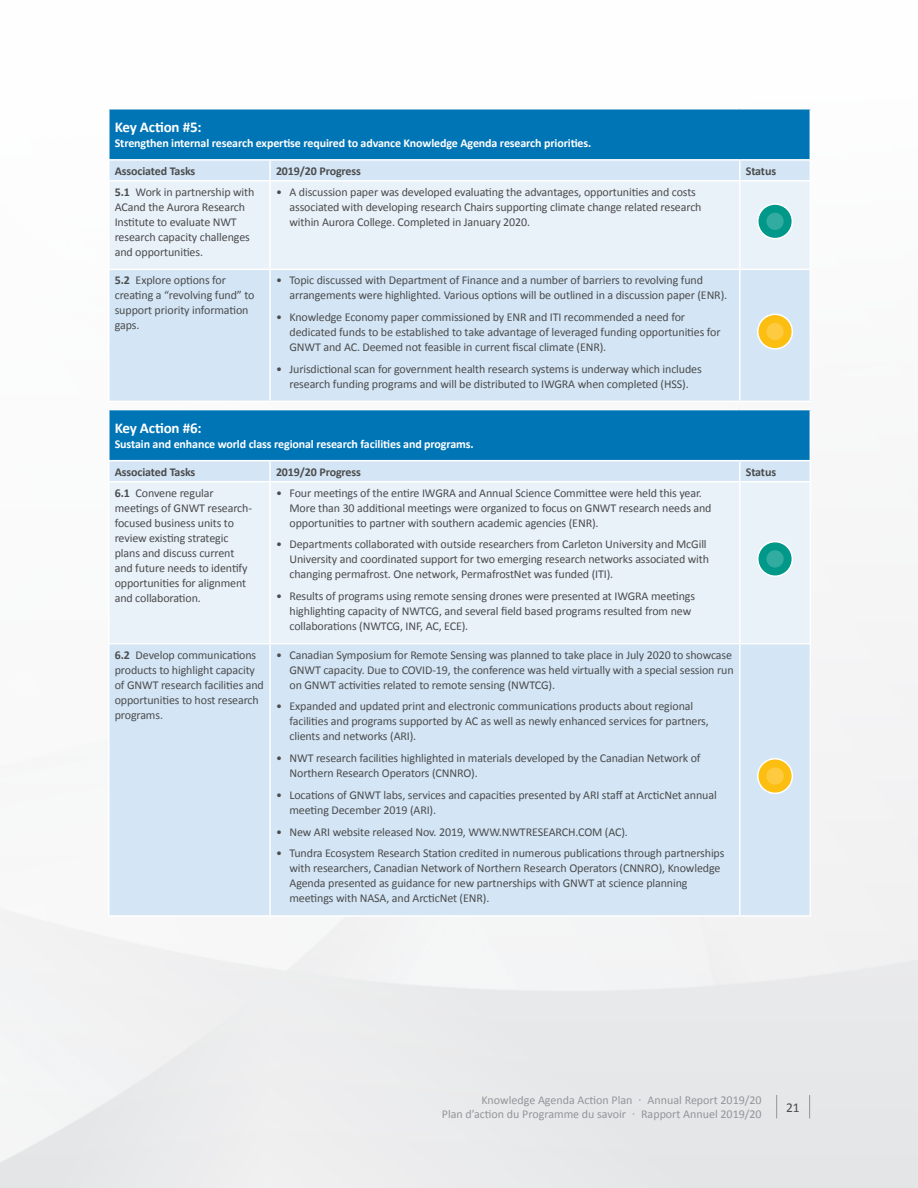
<style>
.page{position:relative;width:918px;height:1188px;background:#fff}
.page>*{position:absolute;margin:0;border:0;box-sizing:border-box;transform-origin:0 0}
.t1{font:700 15px "Calibri";letter-spacing:-.01em;color:#fff}
.t2{font:13.5px "Calibri";color:#4b4c4d}
.t3{font:12px/15px "Calibri";letter-spacing:-.01em;color:#4b4c4d}
.t4{font:700 12px "Calibri";letter-spacing:-.01em;color:#fff}
.t5{font:12px/14.4px "Calibri";color:#939598;text-align:right}
.t6{font:700 12px "Calibri";letter-spacing:-.01em;color:#4b4c4d}
.s1{font-weight:700}
</style>
<div class="page">
<svg style="left:809px;top:1095px;width:1px;height:23px"></svg>
<svg style="left:776px;top:1095px;width:1px;height:23px"></svg>
<div style="left:109px;top:109px;width:701px;height:51px;background:#0075b6"></div>
<div style="left:110px;top:161px;width:700px;height:240px;background:#d4e5f5"></div>
<div style="left:110px;top:182px;width:700px;height:87px;background:#e9f1f9"></div>
<hr style="left:108px;top:108px;width:162px;height:2px;background:#fff">
<hr style="left:108px;top:109px;width:2px;height:50px;background:#fff">
<hr style="left:270px;top:108px;width:470px;height:2px;background:#fff">
<hr style="left:740px;top:108px;width:71px;height:2px;background:#fff">
<hr style="left:108px;top:159px;width:162px;height:2px;background:#fff">
<svg style="left:109px;top:161px;width:1px;height:19px"></svg>
<hr style="left:270px;top:159px;width:470px;height:2px;background:#fff">
<svg style="left:269px;top:161px;width:2px;height:19px"></svg>
<hr style="left:740px;top:159px;width:71px;height:2px;background:#fff">
<svg style="left:739px;top:161px;width:2px;height:19px"></svg>
<hr style="left:108px;top:180px;width:162px;height:2px;background:#fff">
<hr style="left:270px;top:180px;width:470px;height:2px;background:#fff">
<hr style="left:269px;top:182px;width:2px;height:87px;background:#fff">
<hr style="left:740px;top:180px;width:71px;height:2px;background:#fff">
<hr style="left:739px;top:182px;width:2px;height:87px;background:#fff">
<hr style="left:108px;top:269px;width:162px;height:1px;background:#fff">
<hr style="left:270px;top:269px;width:470px;height:1px;background:#fff">
<hr style="left:269px;top:270px;width:2px;height:131px;background:#fff">
<hr style="left:740px;top:269px;width:71px;height:1px;background:#fff">
<hr style="left:739px;top:270px;width:2px;height:131px;background:#fff">
<div style="left:758px;top:204px;width:34px;height:35px;background:#009889;border-radius:50%"></div>
<div style="left:766px;top:213px;width:18px;height:17px;background:#32aca0;border-radius:50%"></div>
<div style="left:757px;top:203px;width:36px;height:36px;border:2px solid #fff;border-radius:50%"></div>
<div style="left:758px;top:314px;width:34px;height:35px;background:#fdbe12;border-radius:50%"></div>
<div style="left:766px;top:323px;width:18px;height:17px;background:#fdca40;border-radius:50%"></div>
<div style="left:757px;top:314px;width:36px;height:36px;border:2px solid #fff;border-radius:50%"></div>
<div style="left:109px;top:410px;width:701px;height:51px;background:#0075b6"></div>
<div style="left:110px;top:461px;width:700px;height:454px;background:#d4e5f5"></div>
<div style="left:110px;top:482px;width:700px;height:161px;background:#e9f1f9"></div>
<hr style="left:108px;top:410px;width:2px;height:50px;background:#fff">
<hr style="left:108px;top:460px;width:162px;height:1px;background:#fff">
<hr style="left:270px;top:460px;width:470px;height:1px;background:#fff">
<hr style="left:269px;top:461px;width:2px;height:20px;background:#fff">
<hr style="left:740px;top:460px;width:71px;height:1px;background:#fff">
<hr style="left:739px;top:461px;width:2px;height:20px;background:#fff">
<hr style="left:108px;top:481px;width:162px;height:1px;background:#fff">
<hr style="left:270px;top:481px;width:470px;height:1px;background:#fff">
<hr style="left:269px;top:482px;width:2px;height:161px;background:#fff">
<hr style="left:740px;top:481px;width:71px;height:1px;background:#fff">
<hr style="left:739px;top:482px;width:2px;height:161px;background:#fff">
<hr style="left:108px;top:643px;width:162px;height:1px;background:#fff">
<hr style="left:270px;top:643px;width:470px;height:1px;background:#fff">
<hr style="left:269px;top:644px;width:2px;height:271px;background:#fff">
<hr style="left:740px;top:643px;width:71px;height:1px;background:#fff">
<hr style="left:739px;top:644px;width:2px;height:271px;background:#fff">
<div style="left:758px;top:542px;width:34px;height:34px;background:#009889;border-radius:50%"></div>
<svg style="left:766px;top:550px;width:18px;height:18px"></svg>
<div style="left:757px;top:541px;width:36px;height:36px;border:2px solid #fff;border-radius:50%"></div>
<div style="left:758px;top:759px;width:34px;height:34px;background:#fdbe12;border-radius:50%"></div>
<svg style="left:766px;top:767px;width:18px;height:18px"></svg>
<div style="left:757px;top:758px;width:36px;height:36px;border:2px solid #fff;border-radius:50%"></div>
<p class="t1" style="left:115px;top:118px;width:88px">Key Action #5:</p>
<p class="t4" style="left:115px;top:136px;width:478px">Strengthen internal research expertise required to advance Knowledge Agenda research priorities.</p>
<p class="t6" style="left:115px;top:163px;width:82px">Associated Tasks</p>
<p class="t6" style="left:276px;top:163px;width:86px">2019/20 Progress</p>
<p class="t6" style="left:746px;top:163px;width:32px">Status</p>
<p class="t3" style="left:115px;top:184px;width:141px"><span class="s1">5.1</span> Work in partnership with<br>ACand the Aurora Research<br>Institute to evaluate NWT research capacity challenges and opportunities.</p>
<p class="t3" style="left:290px;top:184px;width:414px;text-indent:-14px">• A discussion paper was developed evaluating the advantages, opportunities and costs associated with developing research Chairs supporting climate change related research within Aurora College. Completed in January 2020.</p>
<p class="t3" style="left:115px;top:273px;width:141px"><span class="s1">5.2</span> Explore options for creating a “revolving fund” to support priority information gaps.</p>
<p class="t3" style="left:290px;top:273px;width:439px;text-indent:-14px">• Topic discussed with Department of Finance and a number of barriers to revolving fund arrangements were highlighted. Various options will be outlined in a discussion paper (ENR).</p>
<p class="t3" style="left:290px;top:310px;width:433px;text-indent:-14px">• Knowledge Economy paper commissioned by ENR and ITI recommended a need for dedicated funds to be established to take advantage of leveraged funding opportunities for<br>GNWT and AC. Deemed not feasible in current fiscal climate (ENR).</p>
<p class="t3" style="left:276px;top:361px;width:427px;text-align:center">• Jurisdictional scan for government health research systems is underway which includes research funding programs and will be distributed to IWGRA when completed (HSS).</p>
<p class="t1" style="left:115px;top:419px;width:88px">Key Action #6:</p>
<p class="t4" style="left:115px;top:437px;width:361px">Sustain and enhance world class regional research facilities and programs.</p>
<p class="t6" style="left:115px;top:464px;width:82px">Associated Tasks</p>
<p class="t6" style="left:276px;top:464px;width:86px">2019/20 Progress</p>
<p class="t6" style="left:746px;top:464px;width:32px">Status</p>
<p class="t3" style="left:115px;top:485px;width:139px"><span class="s1">6.1</span> Convene regular meetings of GNWT research&shy;focused business units to review existing strategic plans and discuss current and future needs to identify opportunities for alignment and collaboration.</p>
<p class="t3" style="left:290px;top:485px;width:424px;text-indent:-14px">• Four meetings of the entire IWGRA and Annual Science Committee were held this year.<br>More than 30 additional meetings were organized to focus on GNWT research needs and opportunities to partner with southern academic agencies (ENR).</p>
<p class="t3" style="left:290px;top:537px;width:421px;text-indent:-14px">• Departments collaborated with outside researchers from Carleton University and McGill<br>University and coordinated support for two emerging research networks associated with changing permafrost. One network, PermafrostNet was funded (ITI).</p>
<p class="t3" style="left:290px;top:589px;width:407px;text-indent:-14px">• Results of programs using remote sensing drones were presented at IWGRA meetings highlighting capacity of NWTCG, and several field based programs resulted from new collaborations (NWTCG, INF, AC, ECE).</p>
<p class="t3" style="left:115px;top:647px;width:151px"><span class="s1">6.2</span> Develop communications products to highlight capacity of GNWT research facilities and opportunities to host research programs.</p>
<p class="t3" style="left:290px;top:647px;width:446px;text-indent:-14px">• Canadian Symposium for Remote Sensing was planned to take place in July 2020 to showcase<br>GNWT capacity. Due to COVID-19, the conference was held virtually with a special session run on GNWT activities related to remote sensing (NWTCG).</p>
<p class="t3" style="left:290px;top:699px;width:421px;text-indent:-14px">• Expanded and updated print and electronic communications products about regional facilities and programs supported by AC as well as newly enhanced services for partners, clients and networks (ARI).</p>
<p class="t3" style="left:290px;top:751px;width:413px;text-indent:-14px">• NWT research facilities highlighted in materials developed by the Canadian Network of<br>Northern Research Operators (CNNRO).</p>
<p class="t3" style="left:290px;top:787px;width:429px;text-indent:-14px">• Locations of GNWT labs, services and capacities presented by ARI staff at ArcticNet annual meeting December 2019 (ARI).</p>
<p class="t3" style="left:276px;top:824px;width:353px">• New ARI website released Nov. 2019, WWW.NWTRESEARCH.COM (AC).</p>
<p class="t3" style="left:290px;top:846px;width:436px;text-indent:-14px">• Tundra Ecosystem Research Station credited in numerous publications through partnerships with researchers, Canadian Network of Northern Research Operators (CNNRO), Knowledge Agenda presented as guidance for new partnerships with GNWT at science planning meetings with NASA, and ArcticNet (ENR).</p>
<p class="t5" style="left:442px;top:1093px;width:321px">Knowledge Agenda Action Plan · Annual Report 2019/20<br>Plan d’action du Programme du savoir · Rapport Annuel 2019/20</p>
<p class="t2" style="left:786px;top:1099px;width:15px">21</p>
</div>
